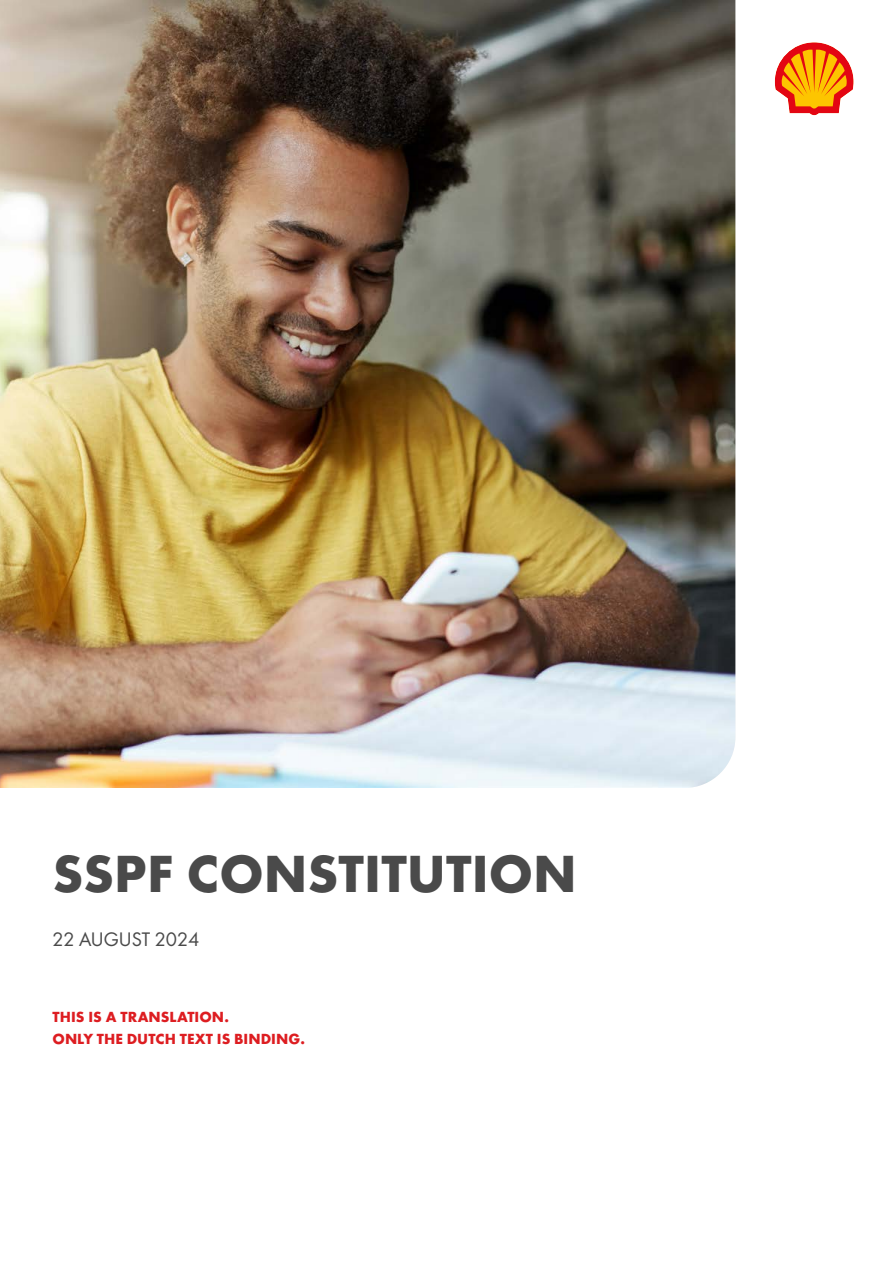
<style>
.page{position:relative;width:893px;height:1263px;background:#fff}
.page>*{position:absolute;margin:0;border:0;box-sizing:border-box;transform-origin:0 0}
.t1{font:700 48px "Shell";color:#4a4a4a}
.t2{font:18px "Shell";color:#4a4a4a}
.t3{font:700 13.5px/22.5px "Shell";color:#dd1d21}
</style>
<div class="page">
<img style="left:0;top:0;width:735px;height:788px">
<svg style="left:774px;top:42px;width:80px;height:74px"></svg>
<h1 class="t1" style="left:53px;top:833px;width:526px">SSPF CONSTITUTION</h1>
<h2 class="t2" style="left:53px;top:925px;width:148px">22 AUGUST 2024</h2>
<p class="t3" style="left:53px;top:1004px;width:254px">THIS IS A TRANSLATION.<br>ONLY THE DUTCH TEXT IS BINDING.</p>
</div>
